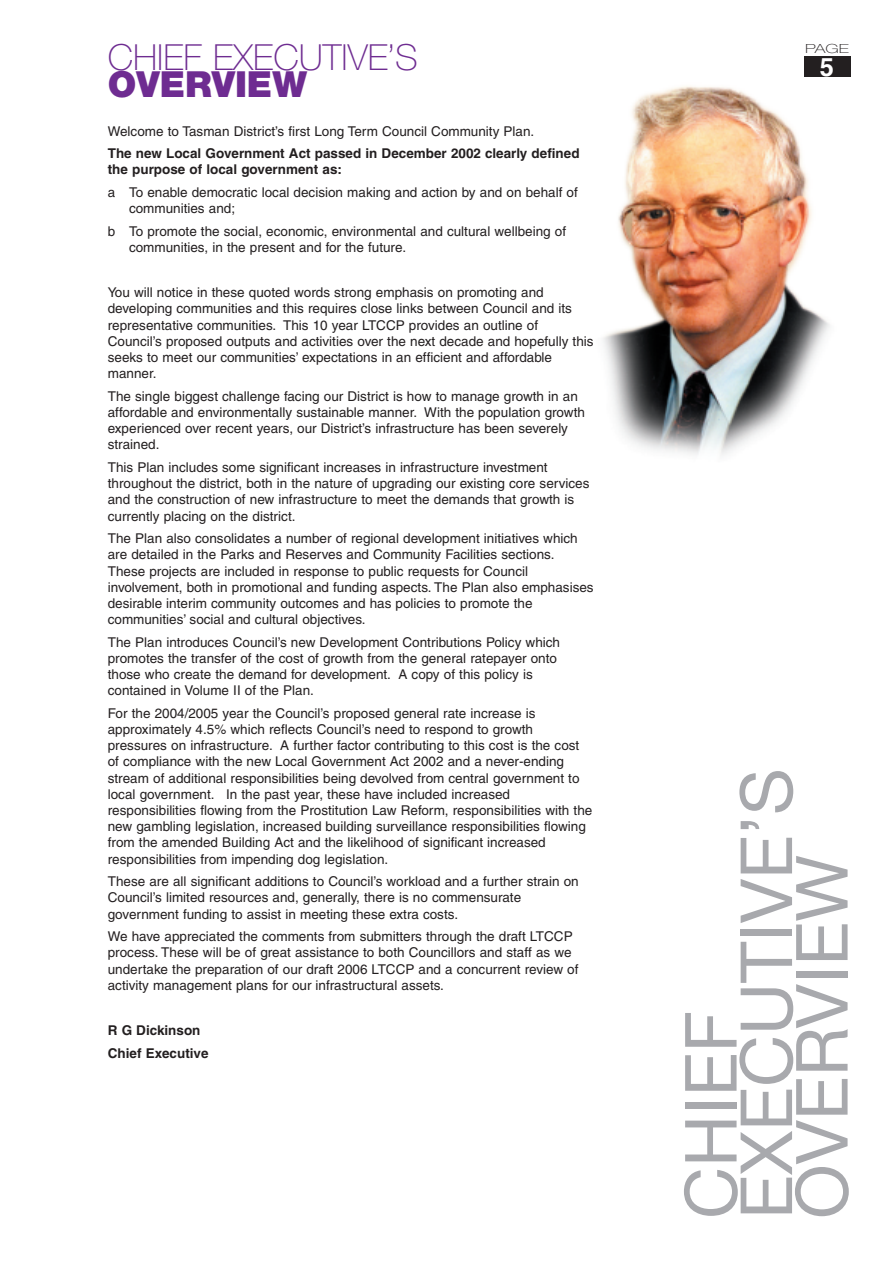
<style>
.page{position:relative;width:893px;height:1263px;background:#fff}
.page>*{position:absolute;margin:0;border:0;box-sizing:border-box;transform-origin:0 0}
.t1{font:72px/55.5px "Helvetica Neue";color:#a8a9ad}
.t2{font:100 36px "Helvetica Neue";color:#6e2c91}
.t3{font:900 36px "Helvetica Neue";color:#6e2c91}
.t4{font:700 25.5px "Helvetica";color:#fff}
.t5{font:13.5px/16.2px "Helvetica";color:#231f20}
.t6{font:700 13.5px/16.2px "Helvetica";color:#231f20}
.t7{font:100 12.6px "Helvetica Neue";color:#231f20;scale:1.43 1}
</style>
<div class="page">
<div style="left:804px;top:56px;width:46px;height:27px;background:#231f20"></div>
<img style="left:603px;top:78px;width:247px;height:377px">
<h2 class="t2" style="left:108px;top:44px;width:312px">CHIEF EXECUTIVE’S</h2>
<h2 class="t3" style="left:108px;top:71px;width:201px">OVERVIEW</h2>
<p class="t5" style="left:108px;top:124px;width:428px">Welcome to Tasman District’s first Long Term Council Community Plan.</p>
<p class="t6" style="left:108px;top:146px;width:473px">The new Local Government Act passed in December 2002 clearly defined the purpose of local government as:</p>
<p class="t5" style="left:129px;top:185px;width:450px;text-indent:-21px">a To enable democratic local decision making and action by and on behalf of communities and;</p>
<p class="t5" style="left:129px;top:224px;width:438px;text-indent:-21px">b To promote the social, economic, environmental and cultural wellbeing of communities, in the present and for the future.</p>
<p class="t5" style="left:108px;top:285px;width:487px">You will notice in these quoted words strong emphasis on promoting and developing communities and this requires close links between Council and its representative communities. This 10 year LTCCP provides an outline of Council’s proposed outputs and activities over the next decade and hopefully this seeks to meet our communities’ expectations in an efficient and affordable manner.</p>
<p class="t5" style="left:108px;top:389px;width:479px">The single biggest challenge facing our District is how to manage growth in an affordable and environmentally sustainable manner. With the population growth experienced over recent years, our District’s infrastructure has been severely strained.</p>
<p class="t5" style="left:108px;top:460px;width:483px">This Plan includes some significant increases in infrastructure investment throughout the district, both in the nature of upgrading our existing core services and the construction of new infrastructure to meet the demands that growth is currently placing on the district.</p>
<p class="t5" style="left:108px;top:531px;width:487px">The Plan also consolidates a number of regional development initiatives which are detailed in the Parks and Reserves and Community Facilities sections.<br>These projects are included in response to public requests for Council involvement, both in promotional and funding aspects. The Plan also emphasises desirable interim community outcomes and has policies to promote the communities’ social and cultural objectives.</p>
<p class="t5" style="left:108px;top:635px;width:454px">The Plan introduces Council’s new Development Contributions Policy which promotes the transfer of the cost of growth from the general ratepayer onto those who create the demand for development. A copy of this policy is contained in Volume II of the Plan.</p>
<p class="t5" style="left:108px;top:706px;width:486px">For the 2004/2005 year the Council’s proposed general rate increase is approximately 4.5% which reflects Council’s need to respond to growth pressures on infrastructure. A further factor contributing to this cost is the cost of compliance with the new Local Government Act 2002 and a never-ending stream of additional responsibilities being devolved from central government to local government. In the past year, these have included increased responsibilities flowing from the Prostitution Law Reform, responsibilities with the new gambling legislation, increased building surveillance responsibilities flowing from the amended Building Act and the likelihood of significant increased responsibilities from impending dog legislation.</p>
<p class="t5" style="left:108px;top:875px;width:472px">These are all significant additions to Council’s workload and a further strain on<br>Council’s limited resources and, generally, there is no commensurate government funding to assist in meeting these extra costs.</p>
<p class="t5" style="left:108px;top:930px;width:472px">We have appreciated the comments from submitters through the draft LTCCP process. These will be of great assistance to both Councillors and staff as we undertake the preparation of our draft 2006 LTCCP and a concurrent review of activity management plans for our infrastructural assets.</p>
<p class="t6" style="left:108px;top:1020px;width:102px;line-height:22.6px">R G Dickinson<br>Chief Executive</p>
<p class="t7" style="left:805px;top:44px;width:32px">PAGE</p>
<h3 class="t4" style="left:820px;top:57px;width:16px">5</h3>
<h1 class="t1" style="left:690px;top:1219px;width:452px;rotate:-90deg">CHIEF<br>EXECUTIVE’S<br>OVERVIEW</h1>
</div>
